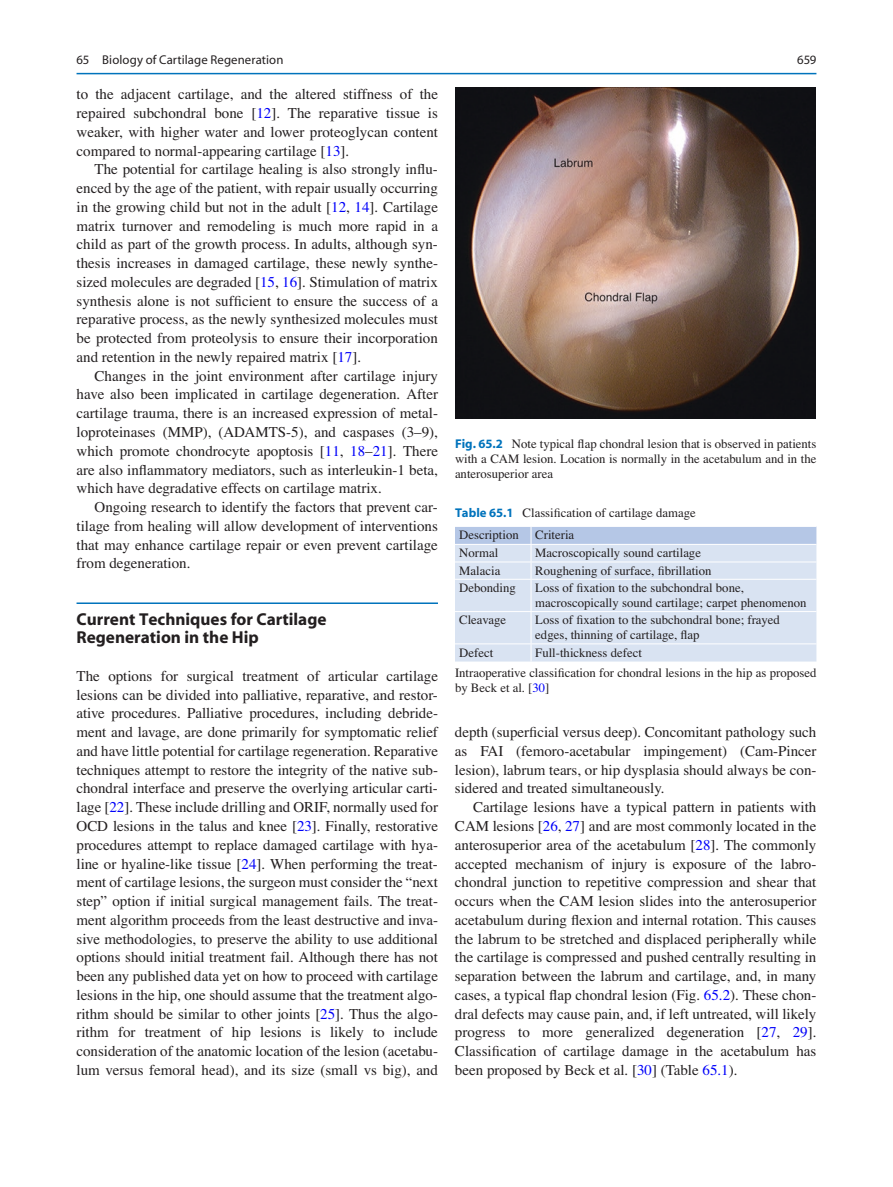
<style>
.page{position:relative;width:893px;height:1187px;background:#fff}
.page>*{position:absolute;margin:0;border:0;box-sizing:border-box;transform-origin:0 0}
.t1{font:700 17.25px/18.8px "Rqfdqy Myriad";color:#231f20}
.t2{font:15px/18.8px "Gfnqkx Times";color:#231f20;text-align:justify}
.t3{font:12.75px/15px "Gfnqkx Times";color:#231f20}
.t4{font:12.75px "Xnhbmp Myriad";letter-spacing:.01em;color:#231f20}
.t5{font:12.75px "Wkvksy Myriad";color:#231f20}
.s1{color:#0000fa}
.s2{font-family:"Rqfdqy Myriad";font-weight:700;color:#0073bc}
</style>
<div class="page">
<hr style="left:77px;top:602px;width:361px;height:2px;background:#0073bc">
<img style="left:456px;top:88px;width:360px;height:331px">
<svg style="left:455px;top:527px;width:361px;height:134px;background:#d5e0f0"></svg>
<hr style="left:77px;top:73px;width:739px;height:1px;background:#0073bc">
<p class="t4" style="left:77px;top:54px;width:208px">65 Biology of Cartilage Regeneration</p>
<p class="t2" style="left:77px;top:86px;width:363px">to the adjacent cartilage, and the altered stiffness of the repaired subchondral bone [<span class="s1">12</span>]. The reparative tissue is weaker, with higher water and lower proteoglycan content compared to normal-appearing cartilage [<span class="s1">13</span>].</p>
<p class="t2" style="left:77px;top:161px;width:363px;text-indent:18px">The potential for cartilage healing is also strongly influ&shy;enced by the age of the patient, with repair usually occurring in the growing child but not in the adult [<span class="s1">12</span>, <span class="s1">14</span>]. Cartilage matrix turnover and remodeling is much more rapid in a child as part of the growth process. In adults, although syn&shy;thesis increases in damaged cartilage, these newly synthe&shy;sized molecules are degraded [<span class="s1">15</span>, <span class="s1">16</span>]. Stimulation of matrix synthesis alone is not sufficient to ensure the success of a reparative process, as the newly synthesized molecules must be protected from proteolysis to ensure their incorporation and retention in the newly repaired matrix [<span class="s1">17</span>].</p>
<p class="t2" style="left:77px;top:367px;width:363px;text-indent:18px">Changes in the joint environment after cartilage injury have also been implicated in cartilage degeneration. After cartilage trauma, there is an increased expression of metal&shy;loproteinases (MMP), (ADAMTS-5), and caspases (3–9), which promote chondrocyte apoptosis [<span class="s1">11</span>, <span class="s1">18</span>–<span class="s1">21</span>]. There are also inflammatory mediators, such as interleukin-1 beta, which have degradative effects on cartilage matrix.</p>
<p class="t2" style="left:77px;top:499px;width:363px;text-indent:18px">Ongoing research to identify the factors that prevent car&shy;tilage from healing will allow development of interventions that may enhance cartilage repair or even prevent cartilage from degeneration.</p>
<p class="t1" style="left:77px;top:610px;width:252px">Current Techniques for Cartilage<br>Regeneration in the Hip</p>
<p class="t2" style="left:77px;top:667px;width:363px">The options for surgical treatment of articular cartilage lesions can be divided into palliative, reparative, and restor&shy;ative procedures. Palliative procedures, including debride&shy;ment and lavage, are done primarily for symptomatic relief and have little potential for cartilage regeneration. Reparative techniques attempt to restore the integrity of the native sub&shy;chondral interface and preserve the overlying articular carti&shy;lage [<span class="s1">22</span>]. These include drilling and ORIF, normally used for OCD lesions in the talus and knee [<span class="s1">23</span>]. Finally, restorative procedures attempt to replace damaged cartilage with hya&shy;line or hyaline-like tissue [<span class="s1">24</span>]. When performing the treat&shy;ment of cartilage lesions, the surgeon must consider the “next step” option if initial surgical management fails. The treat&shy;ment algorithm proceeds from the least destructive and inva&shy;sive methodologies, to preserve the ability to use additional options should initial treatment fail. Although there has not been any published data yet on how to proceed with cartilage lesions in the hip, one should assume that the treatment algo&shy;rithm should be similar to other joints [<span class="s1">25</span>]. Thus the algo&shy;rithm for treatment of hip lesions is likely to include consideration of the anatomic location of the lesion (acetabu&shy;lum versus femoral head), and its size (small vs big), and</p>
<p class="t5" style="left:797px;top:54px;width:21px">659</p>
<p class="t3" style="left:455px;top:437px;width:363px;text-align:justify"><span class="s2">Fig. 65.2</span> Note typical flap chondral lesion that is observed in patients with a CAM lesion. Location is normally in the acetabulum and in the anterosuperior area</p>
<p class="t3" style="left:459px;top:502px;width:238px;line-height:22.4px;text-indent:-4px"><span class="s2">Table 65.1</span> Classification of cartilage damage<br>Description</p>
<p class="t3" style="left:535px;top:528px;width:40px">Criteria</p>
<p class="t3" style="left:459px;top:546px;width:40px">Normal</p>
<p class="t3" style="left:535px;top:546px;width:167px">Macroscopically sound cartilage</p>
<p class="t3" style="left:459px;top:564px;width:43px">Malacia</p>
<p class="t3" style="left:535px;top:564px;width:178px">Roughening of surface, fibrillation</p>
<p class="t3" style="left:459px;top:581px;width:58px">Debonding</p>
<p class="t3" style="left:535px;top:581px;width:273px">Loss of fixation to the subchondral bone, macroscopically sound cartilage; carpet phenomenon</p>
<p class="t3" style="left:459px;top:613px;width:48px">Cleavage</p>
<p class="t3" style="left:535px;top:613px;width:246px">Loss of fixation to the subchondral bone; frayed edges, thinning of cartilage, flap</p>
<p class="t3" style="left:459px;top:645px;width:35px">Defect</p>
<p class="t3" style="left:455px;top:643px;width:363px;line-height:20.1px;text-indent:80px">Full-thickness defect<br>Intraoperative classification for chondral lesions in the hip as proposed</p>
<p class="t3" style="left:455px;top:680px;width:96px">by Beck et al. [<span class="s1">30</span>]</p>
<p class="t2" style="left:455px;top:724px;width:363px">depth (superficial versus deep). Concomitant pathology such as FAI (femoro-acetabular impingement) (Cam-Pincer lesion), labrum tears, or hip dysplasia should always be con&shy;sidered and treated simultaneously.</p>
<p class="t2" style="left:455px;top:799px;width:363px;text-indent:18px">Cartilage lesions have a typical pattern in patients with CAM lesions [<span class="s1">26</span>, <span class="s1">27</span>] and are most commonly located in the anterosuperior area of the acetabulum [<span class="s1">28</span>]. The commonly accepted mechanism of injury is exposure of the labro&shy;chondral junction to repetitive compression and shear that occurs when the CAM lesion slides into the anterosuperior acetabulum during flexion and internal rotation. This causes the labrum to be stretched and displaced peripherally while the cartilage is compressed and pushed centrally resulting in separation between the labrum and cartilage, and, in many cases, a typical flap chondral lesion (Fig. <span class="s1">65.2</span>). These chon&shy;dral defects may cause pain, and, if left untreated, will likely progress to more generalized degeneration [<span class="s1">27</span>, <span class="s1">29</span>].<br>Classification of cartilage damage in the acetabulum has been proposed by Beck et al. [<span class="s1">30</span>] (Table <span class="s1">65.1</span>).</p>
</div>
